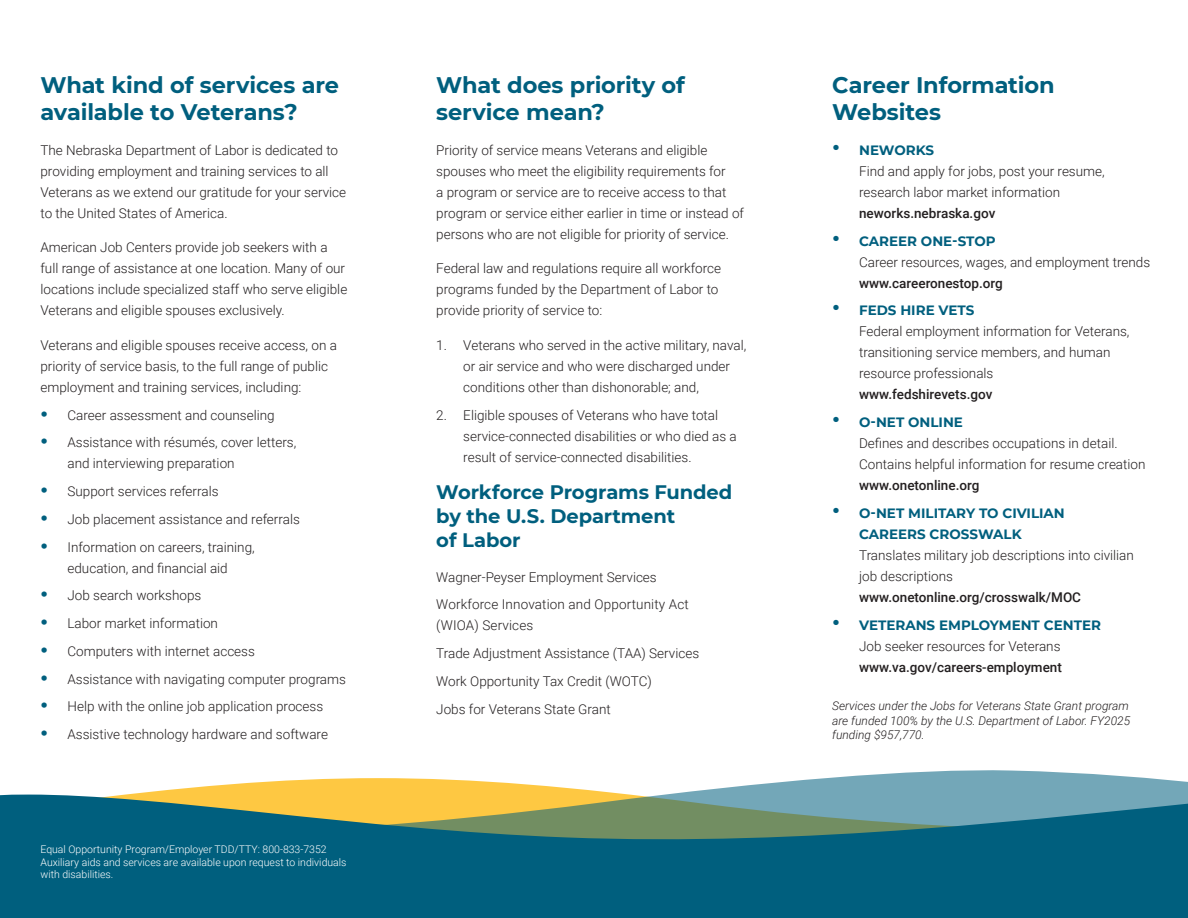
<style>
.page{position:relative;width:1188px;height:918px;background:#fff}
.page>*{position:absolute;margin:0;border:0;box-sizing:border-box;transform-origin:0 0}
.Bullet_Points{font:700 22.5px/27px "Montserrat";letter-spacing:-.005em;color:#005f7e}
.Subhead_1{font:700 22.5px/27px "Montserrat";letter-spacing:-.005em;color:#005f7e}
.t1{font:700 19.5px/24px "Montserrat";letter-spacing:-.005em;color:#005f7e}
.Body_Copy{font:300 13.5px/21px "Roboto";color:#231f20}
.Body_Copy-2{font:italic 300 12px/14.4px "Roboto";color:#231f20;text-align:justify}
.t2{font:300 10.5px/12.6px "Roboto";color:#fff}
.s1{font-family:"Montserrat";font-weight:700;font-size:21px;color:#005f7e}
.s2{font-family:"Montserrat";font-weight:700;color:#005f7e}
.s3{font-weight:500}
</style>
<div class="page">
<svg style="left:5px;top:770px;width:1183px;height:25px"></svg>
<svg style="left:0;top:795px;width:1188px;height:123px;background:#216e7c"></svg>
<p class="Bullet_Points" style="left:40px;top:71px;width:300px">What kind of services are available to Veterans?</p>
<p class="Body_Copy" style="left:40px;top:139px;width:307px">The Nebraska Department of Labor is dedicated to providing employment and training services to all Veterans as we extend our gratitude for your service to the United States of America.</p>
<p class="Body_Copy" style="left:40px;top:237px;width:308px">American Job Centers provide job seekers with a full range of assistance at one location. Many of our locations include specialized staff who serve eligible Veterans and eligible spouses exclusively.</p>
<p class="Body_Copy" style="left:40px;top:334px;width:298px">Veterans and eligible spouses receive access, on a priority of service basis, to the full range of public employment and training services, including:</p>
<p class="Body_Copy" style="left:40px;top:404px;width:236px"><span class="s1">•</span> Career assessment and counseling</p>
<p class="Body_Copy" style="left:68px;top:432px;width:230px;text-indent:-27px"><span class="s1">•</span> Assistance with résumés, cover letters, and interviewing preparation</p>
<p class="Body_Copy" style="left:40px;top:480px;width:180px"><span class="s1">•</span> Support services referrals</p>
<p class="Body_Copy" style="left:40px;top:508px;width:261px"><span class="s1">•</span> Job placement assistance and referrals</p>
<p class="Body_Copy" style="left:40px;top:536px;width:216px;text-align:center"><span class="s1">•</span> Information on careers, training, education, and financial aid</p>
<p class="Body_Copy" style="left:40px;top:585px;width:162px"><span class="s1">•</span> Job search workshops</p>
<p class="Body_Copy" style="left:40px;top:612px;width:179px"><span class="s1">•</span> Labor market information</p>
<p class="Body_Copy" style="left:40px;top:640px;width:216px"><span class="s1">•</span> Computers with internet access</p>
<p class="Body_Copy" style="left:40px;top:668px;width:307px"><span class="s1">•</span> Assistance with navigating computer programs</p>
<p class="Body_Copy" style="left:40px;top:696px;width:284px"><span class="s1">•</span> Help with the online job application process</p>
<p class="Body_Copy" style="left:40px;top:723px;width:289px"><span class="s1">•</span> Assistive technology hardware and software</p>
<p class="t2" style="left:40px;top:842px;width:308px">Equal Opportunity Program/Employer TDD/TTY: 800-833-7352<br>Auxiliary aids and services are available upon request to individuals with disabilities.</p>
<p class="Bullet_Points" style="left:436px;top:71px;width:250px">What does priority of service mean?</p>
<p class="Body_Copy" style="left:436px;top:139px;width:309px">Priority of service means Veterans and eligible spouses who meet the eligibility requirements for<br>a program or service are to receive access to that program or service either earlier in time or instead of persons who are not eligible for priority of service.</p>
<p class="Body_Copy" style="left:436px;top:258px;width:286px">Federal law and regulations require all workforce programs funded by the Department of Labor to provide priority of service to:</p>
<p class="Body_Copy" style="left:463px;top:334px;width:284px;text-indent:-27px">1. Veterans who served in the active military, naval, or air service and who were discharged under conditions other than dishonorable; and,</p>
<p class="Body_Copy" style="left:463px;top:404px;width:275px;text-indent:-27px">2. Eligible spouses of Veterans who have total service-connected disabilities or who died as a result of service-connected disabilities.</p>
<p class="t1" style="left:436px;top:479px;width:297px">Workforce Programs Funded by the U.S. Department<br>of Labor</p>
<p class="Body_Copy" style="left:436px;top:566px;width:222px">Wagner-Peyser Employment Services</p>
<p class="Body_Copy" style="left:436px;top:594px;width:254px">Workforce Innovation and Opportunity Act (WIOA) Services</p>
<p class="Body_Copy" style="left:436px;top:642px;width:264px">Trade Adjustment Assistance (TAA) Services</p>
<p class="Body_Copy" style="left:436px;top:670px;width:217px">Work Opportunity Tax Credit (WOTC)</p>
<p class="Body_Copy" style="left:436px;top:698px;width:176px">Jobs for Veterans State Grant</p>
<p class="Subhead_1" style="left:832px;top:71px;width:224px">Career Information<br>Websites</p>
<p class="Body_Copy" style="left:859px;top:139px;width:247px;text-indent:-27px"><span class="s1">•</span> <span class="s2">NEWORKS<br></span>Find and apply for jobs, post your resume, research labor market information <span class="s3">neworks.nebraska.gov</span></p>
<p class="Body_Copy" style="left:859px;top:230px;width:293px;text-indent:-27px"><span class="s1">•</span> <span class="s2">CAREER ONE-STOP<br></span>Career resources, wages, and employment trends <span class="s3">www.careeronestop.org</span></p>
<p class="Body_Copy" style="left:859px;top:300px;width:272px;text-indent:-27px"><span class="s1">•</span> <span class="s2">FEDS HIRE VETS<br></span>Federal employment information for Veterans, transitioning service members, and human resource professionals <span class="s3">www.fedshirevets.gov</span></p>
<p class="Body_Copy" style="left:859px;top:411px;width:288px;text-indent:-27px"><span class="s1">•</span> <span class="s2">O-NET ONLINE<br></span>Defines and describes occupations in detail.<br>Contains helpful information for resume creation <span class="s3">www.onetonline.org</span></p>
<p class="Body_Copy" style="left:859px;top:502px;width:276px;text-indent:-27px"><span class="s1">•</span> <span class="s2">O-NET MILITARY TO CIVILIAN<br>CAREERS CROSSWALK<br></span>Translates military job descriptions into civilian job descriptions <span class="s3">www.onetonline.org/crosswalk/MOC</span></p>
<p class="Body_Copy" style="left:859px;top:614px;width:243px;text-indent:-27px"><span class="s1">•</span> <span class="s2">VETERANS EMPLOYMENT CENTER<br></span>Job seeker resources for Veterans <span class="s3">www.va.gov/careers-employment</span></p>
<p class="Body_Copy-2" style="left:832px;top:699px;width:300px">Services under the Jobs for Veterans State Grant program are funded 100% by the U.S. Department of Labor. FY2025 funding $957,770.</p>
</div>
